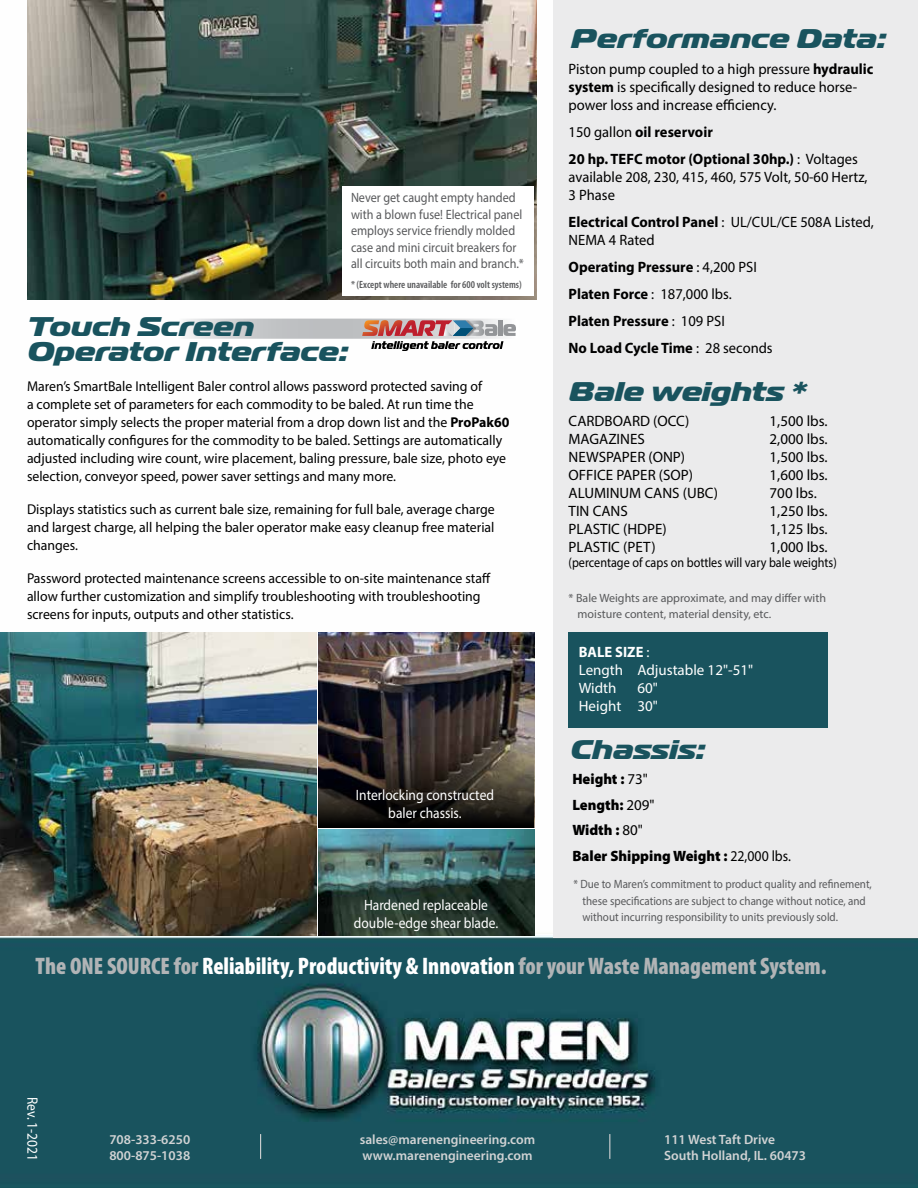
<style>
.page{position:relative;width:918px;height:1188px;background:#fff}
.page>*{position:absolute;margin:0;border:0;box-sizing:border-box;transform-origin:0 0}
.t1{font:italic 800 27px/25.5px "Magistral C";color:#19535e;scale:1.2 1}
.t2{font:900 condensed 24px "Myriad Pro";color:#b1b4b6;scale:.96 1}
.t3{font:15px/18px "Myriad Pro";color:#000}
.t4{font:700 15px/27px "Myriad Pro";color:#000}
.t5{font:15px/18px "Myriad Pro";color:#fff;text-align:center;scale:.9 1}
.t6{font:900 15px/25.5px "Myriad Pro";color:#000}
.t7{font:15px/18px "Myriad Pro";color:#fff}
.t8{font:14.25px/18px "Myriad Pro";color:#000}
.t9{font:13.5px/16.5px "Myriad Pro";color:#58595b;scale:.9 1}
.t10{font:600 13.5px/16.2px "Myriad Pro";color:#d1d3d4}
.t11{font:13.5px "Myriad Pro";color:#000;scale:.9 1}
.t12{font:12px/16.5px "Myriad Pro";color:#58595b;scale:.92 1}
.t13{font:12px/16.5px "Myriad Pro";color:#58595b}
.t14{font:600 condensed 10.5px "Myriad Pro";color:#58595b}
.s1{font-weight:700}
.s2{font-weight:400}
.s3{color:#fff}
</style>
<div class="page">
<img style="left:0;top:0;width:918px;height:1188px">
<div style="left:554px;top:0;width:364px;height:937px;background:#ebebec"></div>
<img style="left:27px;top:0;width:510px;height:299px">
<svg style="left:260px;top:1134px;width:1px;height:25px"></svg>
<svg style="left:609px;top:1134px;width:1px;height:25px"></svg>
<img style="left:319px;top:633px;width:216px;height:194px">
<svg style="left:176px;top:319px;width:344px;height:32px"></svg>
<img style="left:0;top:633px;width:316px;height:302px">
<img style="left:318px;top:829px;width:216px;height:107px">
<div style="left:342px;top:187px;width:192px;height:109px;background:#fff"></div>
<div style="left:568px;top:633px;width:259px;height:95px;background:#19535e"></div>
<svg style="left:318px;top:751px;width:216px;height:76px;background:#2a251f"></svg>
<p class="t9" style="left:351px;top:189px;width:194px">Never get caught empty handed with a blown fuse! Electrical panel employs service friendly molded case and mini circuit breakers for all circuits both main and branch.*</p>
<p class="t14" style="left:351px;top:279px;width:172px">* (Except where unavailable for 600 volt systems)</p>
<h1 class="t1" style="left:27px;top:312px;width:269px">Touch Screen<br>Operator Interface:</h1>
<p class="t8" style="left:27px;top:377px;width:484px">Maren’s SmartBale Intelligent Baler control allows password protected saving of<br>a complete set of parameters for each commodity to be baled. At run time the operator simply selects the proper material from a drop down list and the <span class="s1">ProPak60 </span>automatically configures for the commodity to be baled. Settings are automatically adjusted including wire count, wire placement, baling pressure, bale size, photo eye selection, conveyor speed, power saver settings and many more.</p>
<p class="t8" style="left:27px;top:500px;width:469px;text-align:justify">Displays statistics such as current bale size, remaining for full bale, average charge and largest charge, all helping the baler operator make easy cleanup free material changes.</p>
<p class="t8" style="left:27px;top:569px;width:465px">Password protected maintenance screens accessible to on-site maintenance staff allow further customization and simplify troubleshooting with troubleshooting screens for inputs, outputs and other statistics.</p>
<p class="t5" style="left:356px;top:785px;width:155px">Interlocking constructed baler chassis.</p>
<p class="t5" style="left:354px;top:895px;width:162px">Hardened replaceable double-edge shear blade.</p>
<h1 class="t1" style="left:571px;top:24px;width:264px">Performance Data:</h1>
<p class="t3" style="left:569px;top:60px;width:306px">Piston pump coupled to a high pressure <span class="s1">hydraulic system</span> is specifically designed to reduce horse&shy;power loss and increase efficiency.</p>
<p class="t4" style="left:569px;top:118px;width:291px"><span class="s2">150 gallon</span> oil reservoir<br>20 hp. TEFC motor (Optional 30hp.) <span class="s2">: Voltages</span></p>
<p class="t3" style="left:569px;top:168px;width:300px">available 208, 230, 415, 460, 575 Volt, 50-60 Hertz,<br>3 Phase</p>
<p class="t3" style="left:569px;top:213px;width:307px"><span class="s1">Electrical Control Panel</span> : UL/CUL/CE 508A Listed,<br>NEMA 4 Rated</p>
<p class="t4" style="left:569px;top:253px;width:206px">Operating Pressure <span class="s2">: 4,200 PSI<br></span>Platen Force <span class="s2">: 187,000 lbs.<br></span>Platen Pressure <span class="s2">: 109 PSI<br></span>No Load Cycle Time <span class="s2">: 28 seconds</span></p>
<h1 class="t1" style="left:569px;top:377px;width:200px">Bale weights *</h1>
<p class="t3" style="left:569px;top:412px;width:122px">CARDBOARD (OCC)</p>
<p class="t3" style="left:770px;top:412px;width:60px">1,500 lbs.</p>
<p class="t3" style="left:569px;top:430px;width:78px">MAGAZINES</p>
<p class="t3" style="left:770px;top:430px;width:60px">2,000 lbs.</p>
<p class="t3" style="left:569px;top:448px;width:118px">NEWSPAPER (ONP)</p>
<p class="t3" style="left:770px;top:448px;width:60px">1,500 lbs.</p>
<p class="t3" style="left:569px;top:466px;width:126px">OFFICE PAPER (SOP)</p>
<p class="t3" style="left:770px;top:466px;width:60px">1,600 lbs.</p>
<p class="t3" style="left:569px;top:484px;width:151px">ALUMINUM CANS (UBC)</p>
<p class="t3" style="left:770px;top:484px;width:49px">700 lbs.</p>
<p class="t3" style="left:569px;top:502px;width:61px">TIN CANS</p>
<p class="t3" style="left:770px;top:502px;width:60px">1,250 lbs.</p>
<p class="t3" style="left:569px;top:520px;width:100px">PLASTIC (HDPE)</p>
<p class="t3" style="left:770px;top:520px;width:60px">1,125 lbs.</p>
<p class="t3" style="left:569px;top:538px;width:89px">PLASTIC (PET)</p>
<p class="t3" style="left:770px;top:538px;width:60px">1,000 lbs.</p>
<p class="t11" style="left:569px;top:554px;width:300px">(percentage of caps on bottles will vary bale weights)</p>
<p class="t13" style="left:578px;top:589px;width:250px;text-indent:-9px">* Bale Weights are approximate, and may differ with moisture content, material density, etc.</p>
<p class="t7" style="left:579px;top:643px;width:176px"><span class="s1">BALE SIZE</span> :<br>Length Adjustable 12"-51"<br>Width</p>
<p class="t7" style="left:579px;top:679px;width:80px;text-align:right">60"<br>Height 30"</p>
<h1 class="t1" style="left:570px;top:735px;width:114px">Chassis:</h1>
<p class="t6" style="left:572px;top:766px;width:220px">Height : <span class="s2">73"<br></span>Length: <span class="s2">209"<br></span>Width : <span class="s2">80"<br></span>Baler Shipping Weight : <span class="s2">22,000 lbs.</span></p>
<p class="t12" style="left:582px;top:876px;width:316px;text-indent:-9px">* Due to Maren’s commitment to product quality and refinement, these specifications are subject to change without notice, and without incurring responsibility to units previously sold.</p>
<h2 class="t2" style="left:36px;top:952px;width:825px">The ONE SOURCE for <span class="s3">Reliability, Productivity &amp; Innovation</span> for your Waste Management System.</h2>
<p class="t5" style="left:42px;top:1097px;width:73px;rotate:90deg">Rev. 1-2021</p>
<p class="t10" style="left:109px;top:1131px;width:82px">708-333-6250<br>800-875-1038</p>
<p class="t10" style="left:360px;top:1131px;width:177px">sales@marenengineering.com www.marenengineering.com</p>
<p class="t10" style="left:664px;top:1131px;width:143px">111 West Taft Drive<br>South Holland, IL. 60473</p>
</div>
